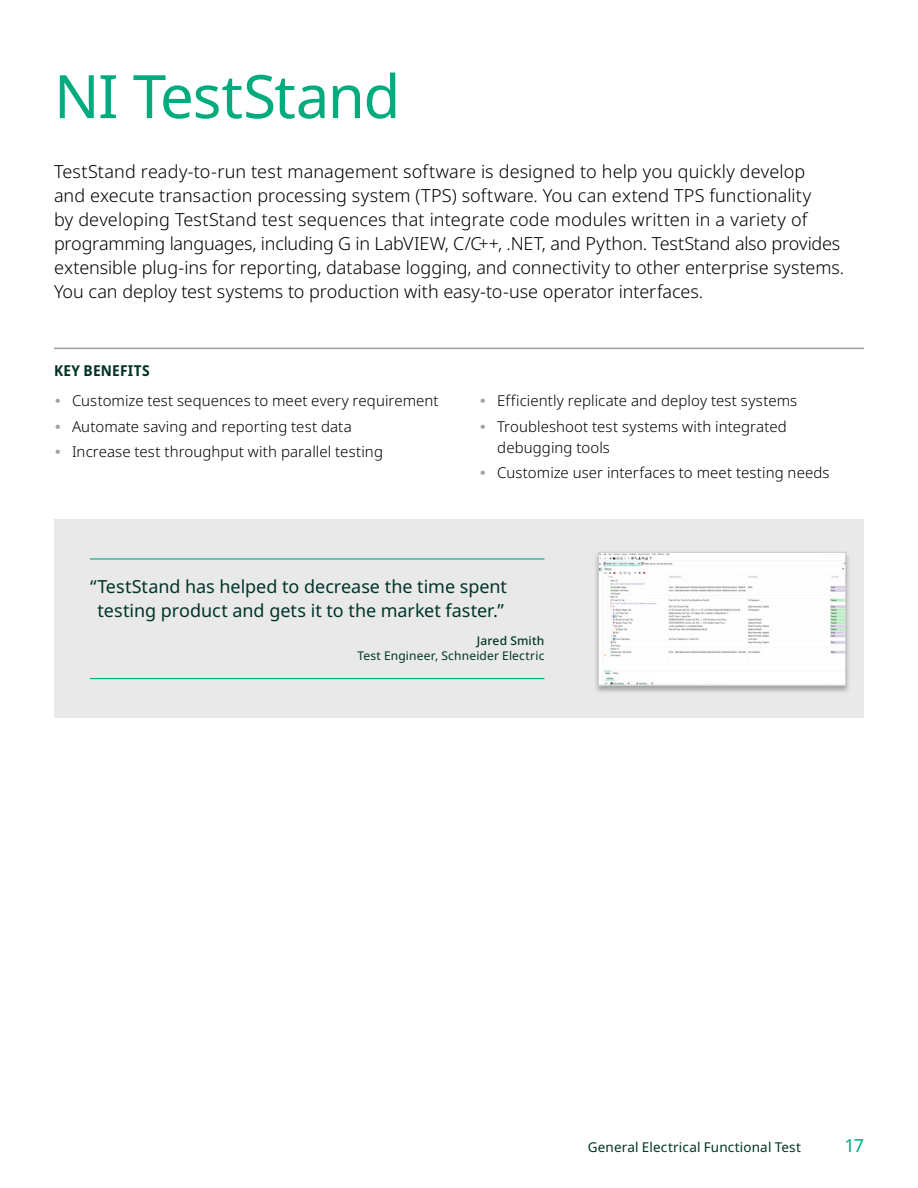
<style>
.page{position:relative;width:918px;height:1188px;background:#fff}
.page>*{position:absolute;margin:0;border:0;box-sizing:border-box;transform-origin:0 0}
.t1{font:60px "Noto Sans";letter-spacing:-.025em;color:#00ac7e}
.t2{font:300 18px/24px "Noto Sans";color:#000}
.t3{font:18px/24px "Noto Sans";letter-spacing:-.005em;color:#003427;text-align:center}
.t4{font:18px "Noto Sans";color:#00ac7e}
.t5{font:300 15px/25.5px "Noto Sans";letter-spacing:.005em;color:#000}
.t6{font:700 semi-condensed 15px "Noto Sans";letter-spacing:.02em;color:#003427}
.t7{font:13.5px "Noto Sans";letter-spacing:.01em;color:#003427}
.t8{font:12px "Noto Sans";letter-spacing:.015em;color:#003427}
.t9{font:500 12px "Noto Sans";letter-spacing:.015em;color:#003427}
</style>
<div class="page">
<hr style="left:54px;top:348px;width:810px;height:1px;background:#9fa1a4">
<div style="left:54px;top:519px;width:526px;height:199px;background:#e9e9ea"></div>
<hr style="left:90px;top:558px;width:454px;height:2px;background:#00ac7e">
<hr style="left:90px;top:678px;width:454px;height:1px;background:#00ac7e">
<div style="left:580px;top:519px;width:284px;height:199px;background:#e9e9ea"></div>
<div style="left:594px;top:552px;width:257px;height:142px;background:#000;opacity:.3"></div>
<img style="left:600px;top:554px;width:244px;height:130px">
<div style="left:598px;top:552px;width:248px;height:134px;border:1px solid #c7c8ca"></div>
<h1 class="t1" style="left:54px;top:54px;width:348px">NI TestStand</h1>
<p class="t2" style="left:54px;top:160px;width:792px">TestStand ready-to-run test management software is designed to help you quickly develop<br>and execute transaction processing system (TPS) software. You can extend TPS functionality<br>by developing TestStand test sequences that integrate code modules written in a variety of programming languages, including G in LabVIEW, C/C++, .NET, and Python. TestStand also provides extensible plug-ins for reporting, database logging, and connectivity to other enterprise systems.<br>You can deploy test systems to production with easy-to-use operator interfaces.</p>
<p class="t6" style="left:54px;top:360px;width:97px">KEY BENEFITS</p>
<p class="t5" style="left:72px;top:388px;width:368px">Customize test sequences to meet every requirement<br>Automate saving and reporting test data<br>Increase test throughput with parallel testing</p>
<p class="t5" style="left:497px;top:388px;width:301px">Efficiently replicate and deploy test systems<br>Troubleshoot test systems with integrated</p>
<p class="t5" style="left:497px;top:435px;width:334px">debugging tools<br>Customize user interfaces to meet testing needs</p>
<p class="t3" style="left:90px;top:574px;width:419px">“TestStand has helped to decrease the time spent testing product and gets it to the market faster.”</p>
<p class="t9" style="left:477px;top:632px;width:69px">Jared Smith</p>
<p class="t8" style="left:357px;top:647px;width:189px">Test Engineer, Schneider Electric</p>
<p class="t7" style="left:588px;top:1138px;width:215px">General Electrical Functional Test</p>
<p class="t4" style="left:844px;top:1133px;width:21px">17</p>
</div>
